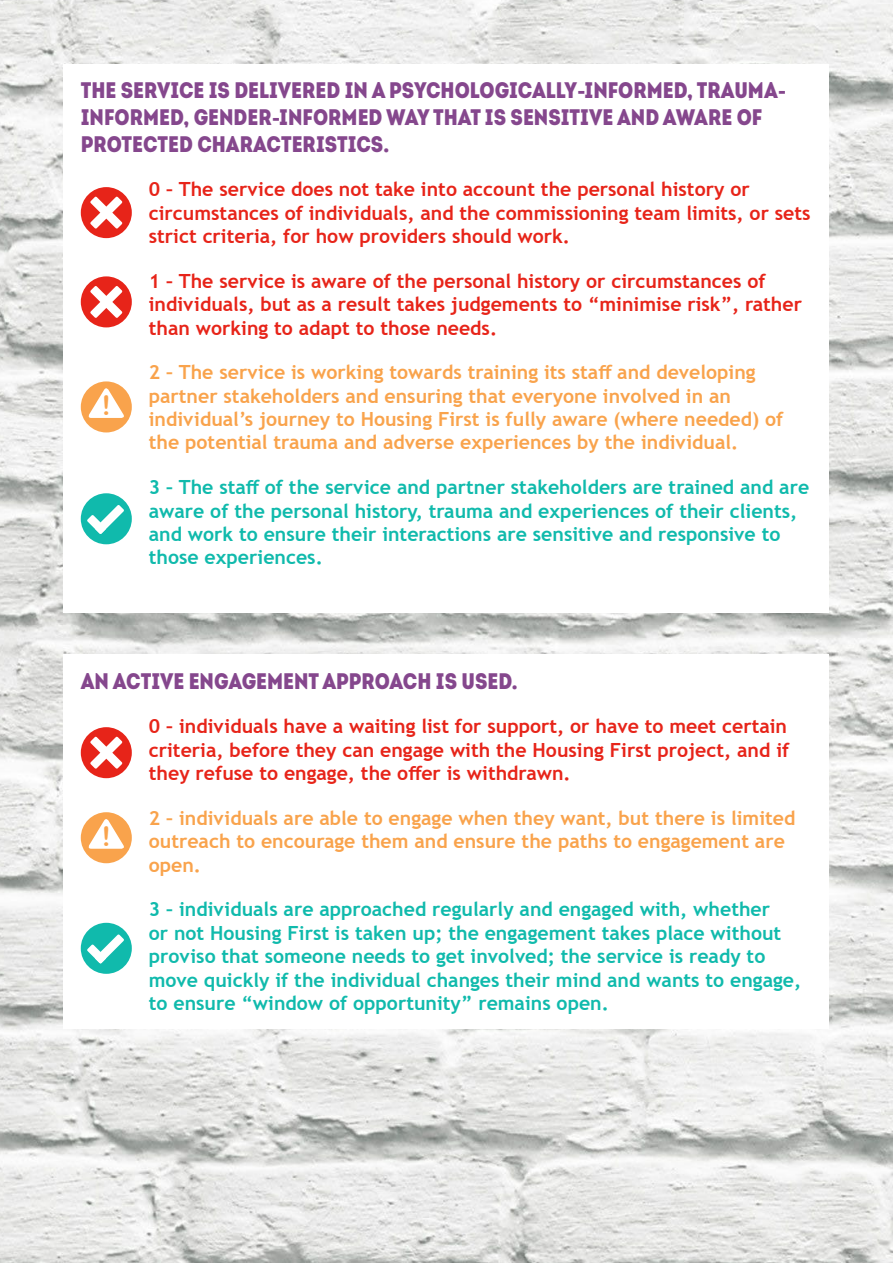
<style>
.page{position:relative;width:893px;height:1263px;background:#fff}
.page>*{position:absolute;margin:0;border:0;box-sizing:border-box;transform-origin:0 0}
.t1{font:27px "Arial Rounded MT Bold";color:#f9a34c}
.t2{font:22.5px/27px "Intro Cond Black Free";color:#85478d}
.t3{font:700 19.5px/23.4px "Trebuchet MS";color:#10baac}
.t4{font:700 19.5px/23.4px "Trebuchet MS";color:#e72419}
.t5{font:700 19.5px/23.4px "Trebuchet MS";color:#f9a34c}
.s1{font-family:"Arial";font-weight:700}
</style>
<div class="page">
<img style="left:0;top:0;width:893px;height:1263px">
<div style="left:64px;top:64px;width:765px;height:548px;background:#fff"></div>
<div style="left:64px;top:655px;width:765px;height:374px;background:#fff"></div>
<div style="left:81px;top:493px;width:51px;height:51px;background:#10baac;border-radius:50%"></div>
<svg style="left:87px;top:505px;width:37px;height:29px"></svg>
<div style="left:81px;top:276px;width:51px;height:51px;background:#e72419;border-radius:50%"></div>
<svg style="left:90px;top:286px;width:33px;height:32px"></svg>
<div style="left:81px;top:381px;width:51px;height:51px;background:#f9a34c;border-radius:50%"></div>
<svg style="left:87px;top:386px;width:39px;height:32px"></svg>
<div style="left:81px;top:187px;width:51px;height:51px;background:#e72419;border-radius:50%"></div>
<svg style="left:90px;top:196px;width:33px;height:33px"></svg>
<div style="left:81px;top:923px;width:51px;height:51px;background:#10baac;border-radius:50%"></div>
<svg style="left:87px;top:934px;width:37px;height:30px"></svg>
<div style="left:81px;top:727px;width:51px;height:51px;background:#e72419;border-radius:50%"></div>
<svg style="left:90px;top:736px;width:33px;height:33px"></svg>
<div style="left:81px;top:812px;width:51px;height:51px;background:#f9a34c;border-radius:50%"></div>
<svg style="left:87px;top:817px;width:39px;height:32px"></svg>
<p class="t2" style="left:81px;top:76px;width:706px">THE SERVICE IS DELIVERED IN A PSYCHOLOGICALLY<span class="s1">-</span>INFORMED, TRAUMA<span class="s1">-<br></span>INFORMED, GENDER<span class="s1">-</span>INFORMED WAY THAT IS SENSITIVE AND AWARE OF<br>PROTECTED CHARACTERISTICS.</p>
<p class="t4" style="left:149px;top:178px;width:663px">0 – The service does not take into account the personal history or circumstances of individuals, and the commissioning team limits, or sets strict criteria, for how providers should work.</p>
<p class="t4" style="left:149px;top:269px;width:655px">1 – The service is aware of the personal history or circumstances of individuals, but as a result takes judgements to “minimise risk”, rather than working to adapt to those needs.</p>
<p class="t5" style="left:149px;top:361px;width:636px">2 – The service is working towards training its staff and developing partner stakeholders and ensuring that everyone involved in an individual’s journey to Housing First is fully aware (where needed) of the potential trauma and adverse experiences by the individual.</p>
<p class="t3" style="left:149px;top:475px;width:662px">3 – The staff of the service and partner stakeholders are trained and are aware of the personal history, trauma and experiences of their clients, and work to ensure their interactions are sensitive and responsive to those experiences.</p>
<h1 class="t1" style="left:102px;top:389px;width:10px">!</h1>
<p class="t2" style="left:81px;top:667px;width:438px">AN ACTIVE ENGAGEMENT APPROACH IS USED.</p>
<p class="t4" style="left:149px;top:715px;width:642px;text-align:justify">0 – individuals have a waiting list for support, or have to meet certain criteria, before they can engage with the Housing First project, and if they refuse to engage, the offer is withdrawn.</p>
<p class="t5" style="left:149px;top:806px;width:648px">2 – individuals are able to engage when they want, but there is limited outreach to encourage them and ensure the paths to engagement are open.</p>
<p class="t3" style="left:149px;top:898px;width:654px">3 – individuals are approached regularly and engaged with, whether<br>or not Housing First is taken up; the engagement takes place without proviso that someone needs to get involved; the service is ready to move quickly if the individual changes their mind and wants to engage, to ensure “window of opportunity” remains open.</p>
<h1 class="t1" style="left:102px;top:820px;width:10px">!</h1>
</div>
